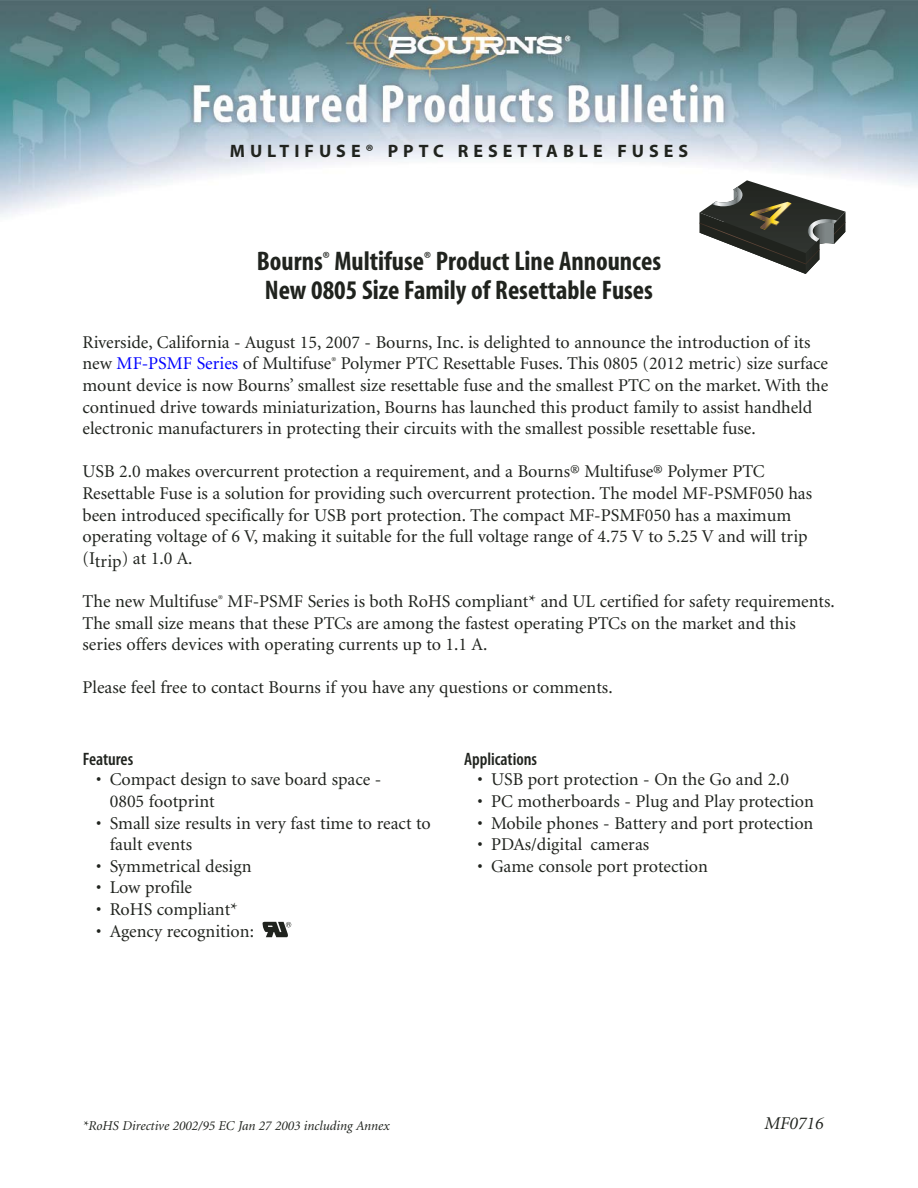
<style>
.page{position:relative;width:918px;height:1188px;background:#fff}
.page>*{position:absolute;margin:0;border:0;box-sizing:border-box;transform-origin:0 0}
.t1{font:700 condensed 27px/28.5px "Myriad";color:#20231e}
.t2{font:18px/21.6px "Minion";color:#20231e}
.t3{font:700 18px "Myriad Pro";letter-spacing:.275em;color:#20231e}
.t4{font:600 condensed 18px "Myriad Pro";color:#20231e}
.t5{font:italic 18px "Minion";color:#20231e}
.t6{font:italic 13.5px "Minion";color:#20231e}
.s1{color:#00f}
</style>
<div class="page">
<img style="left:0;top:0;width:918px;height:217px">
<svg style="left:699px;top:180px;width:147px;height:94px"></svg>
<svg style="left:262px;top:922px;width:29px;height:15px"></svg>
<p class="t3" style="left:230px;top:144px;width:460px">MULTIFUSE® PPTC RESETTABLE FUSES</p>
<h1 class="t1" style="left:257px;top:249px;width:406px">Bourns<sup>®</sup> Multifuse<sup>®</sup> Product Line Announces<br>New 0805 Size Family of Resettable Fuses</h1>
<p class="t2" style="left:82px;top:333px;width:747px">Riverside, California - August 15, 2007 - Bourns, Inc. is delighted to announce the introduction of its new <span class="s1">MF-PSMF Series</span> of Multifuse<sup>®</sup> Polymer PTC Resettable Fuses. This 0805 (2012 metric) size surface mount device is now Bourns’ smallest size resettable fuse and the smallest PTC on the market. With the continued drive towards miniaturization, Bourns has launched this product family to assist handheld electronic manufacturers in protecting their circuits with the smallest possible resettable fuse.</p>
<p class="t2" style="left:82px;top:462px;width:731px">USB 2.0 makes overcurrent protection a requirement, and a Bourns® Multifuse® Polymer PTC Resettable Fuse is a solution for providing such overcurrent protection. The model MF-PSMF050 has been introduced specifically for USB port protection. The compact MF-PSMF050 has a maximum operating voltage of 6 V, making it suitable for the full voltage range of 4.75 V to 5.25 V and will trip (Itrip) at 1.0 A.</p>
<p class="t2" style="left:82px;top:592px;width:754px">The new Multifuse<sup>®</sup> MF-PSMF Series is both RoHS compliant* and UL certified for safety requirements.<br>The small size means that these PTCs are among the fastest operating PTCs on the market and this series offers devices with operating currents up to 1.1 A.</p>
<p class="t2" style="left:82px;top:678px;width:532px">Please feel free to contact Bourns if you have any questions or comments.</p>
<p class="t4" style="left:83px;top:752px;width:52px">Features</p>
<p class="t2" style="left:110px;top:770px;width:273px;text-indent:-14px">• Compact design to save board space -<br>0805 footprint</p>
<p class="t2" style="left:110px;top:814px;width:323px;text-indent:-14px">• Small size results in very fast time to react to fault events</p>
<p class="t2" style="left:96px;top:857px;width:157px">• Symmetrical design</p>
<p class="t2" style="left:96px;top:878px;width:97px">• Low profile</p>
<p class="t2" style="left:96px;top:900px;width:143px">• RoHS compliant*</p>
<p class="t2" style="left:96px;top:922px;width:159px">• Agency recognition:</p>
<p class="t4" style="left:464px;top:752px;width:75px">Applications</p>
<p class="t2" style="left:478px;top:770px;width:313px">• USB port protection - On the Go and 2.0</p>
<p class="t2" style="left:478px;top:792px;width:338px">• PC motherboards - Plug and Play protection</p>
<p class="t2" style="left:478px;top:814px;width:337px">• Mobile phones - Battery and port protection</p>
<p class="t2" style="left:478px;top:835px;width:173px">• PDAs/digital cameras</p>
<p class="t2" style="left:478px;top:857px;width:232px">• Game console port protection</p>
<p class="t6" style="left:83px;top:1121px;width:308px">*RoHS Directive 2002/95 EC Jan 27 2003 including Annex</p>
<p class="t5" style="left:765px;top:1116px;width:60px">MF0716</p>
</div>
